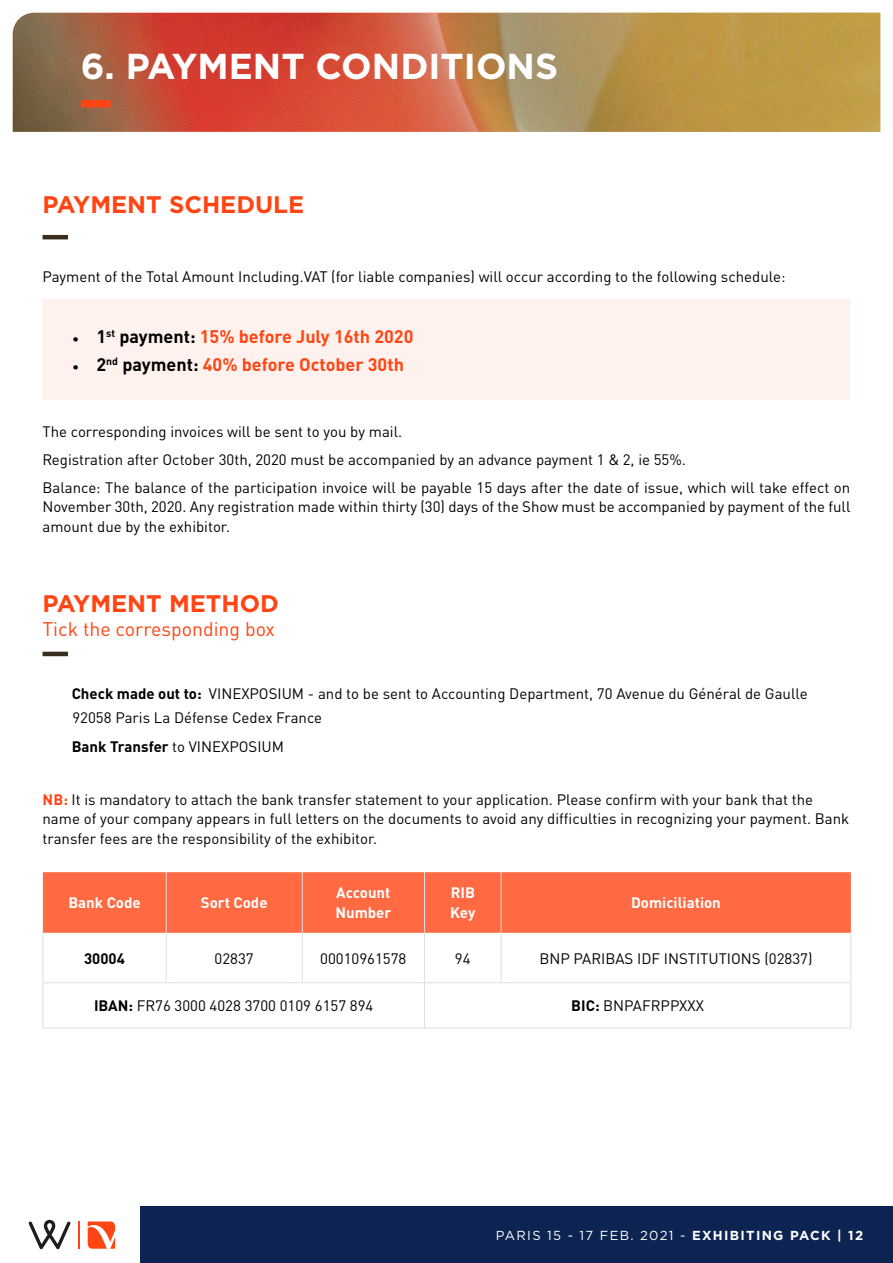
<style>
.page{position:relative;width:893px;height:1263px;background:#fff}
.page>*{position:absolute;margin:0;border:0;box-sizing:border-box;transform-origin:0 0}
.t1{font:700 36px "Gotham";color:#fff}
.t2{font:700 24px "Gotham";color:#ff4513}
.t3{font:19.5px "DINOT";color:#ff4513}
.t4{font:700 18px "DINOT";color:#ff4513}
.t5{font:15px/19.5px "DINOT";color:#000}
.t6{font:700 15px/19.5px "DINOT";color:#fff}
.t7{font:700 15px "DINOT";color:#000}
.t8{font:13.05px "Gotham";letter-spacing:.1em;color:#fff}
.s1{font-weight:400;font-size:13.5px;color:#000}
.s2{color:#000}
.s3{font-weight:700}
.s4{font-weight:700;color:#ff4513}
</style>
<div class="page">
<div style="left:140px;top:1206px;width:753px;height:57px;background:#0d2452"></div>
<svg style="left:29px;top:1220px;width:42px;height:29px"></svg>
<svg style="left:88px;top:1221px;width:27px;height:28px"></svg>
<hr style="left:78px;top:1221px;width:2px;height:28px;background:#ff4513">
<hr style="left:43px;top:652px;width:25px;height:4px;background:#392e1e">
<img style="left:13px;top:13px;width:867px;height:119px">
<div style="left:43px;top:299px;width:807px;height:101px;background:#fff2ee"></div>
<hr style="left:43px;top:235px;width:25px;height:4px;background:#392e1e">
<div style="left:43px;top:872px;width:808px;height:61px;background:#ff6a42"></div>
<hr style="left:166px;top:872px;width:1px;height:61px;background:#dbdee5">
<hr style="left:302px;top:872px;width:1px;height:61px;background:#dbdee5">
<hr style="left:424px;top:872px;width:1px;height:61px;background:#dbdee5">
<hr style="left:501px;top:872px;width:1px;height:61px;background:#dbdee5">
<hr style="left:43px;top:933px;width:1px;height:49px;background:#dbdee5">
<hr style="left:166px;top:933px;width:1px;height:49px;background:#dbdee5">
<hr style="left:302px;top:933px;width:1px;height:49px;background:#dbdee5">
<hr style="left:424px;top:933px;width:1px;height:49px;background:#dbdee5">
<hr style="left:501px;top:933px;width:1px;height:49px;background:#dbdee5">
<hr style="left:850px;top:933px;width:1px;height:49px;background:#dbdee5">
<hr style="left:43px;top:982px;width:123px;height:1px;background:#dbdee5">
<hr style="left:43px;top:983px;width:1px;height:45px;background:#dbdee5">
<hr style="left:166px;top:982px;width:136px;height:1px;background:#dbdee5">
<hr style="left:302px;top:982px;width:123px;height:1px;background:#dbdee5">
<hr style="left:425px;top:982px;width:76px;height:1px;background:#dbdee5">
<hr style="left:424px;top:983px;width:1px;height:45px;background:#dbdee5">
<hr style="left:501px;top:982px;width:350px;height:1px;background:#dbdee5">
<hr style="left:850px;top:983px;width:1px;height:45px;background:#dbdee5">
<hr style="left:43px;top:1028px;width:123px;height:1px;background:#dbdee5">
<hr style="left:166px;top:1028px;width:136px;height:1px;background:#dbdee5">
<hr style="left:302px;top:1028px;width:123px;height:1px;background:#dbdee5">
<hr style="left:425px;top:1028px;width:76px;height:1px;background:#dbdee5">
<hr style="left:501px;top:1028px;width:350px;height:1px;background:#dbdee5">
<div style="left:81px;top:100px;width:30px;height:8px;background:#ff4513"></div>
<h1 class="t1" style="left:81px;top:42px;width:479px">6. PAYMENT CONDITIONS</h1>
<h2 class="t2" style="left:43px;top:188px;width:263px">PAYMENT SCHEDULE</h2>
<p class="t5" style="left:43px;top:266px;width:744px">Payment of the Total Amount Including.VAT (for liable companies) will occur according to the following schedule:</p>
<p class="t4" style="left:72px;top:322px;width:343px"><span class="s1">•</span> <span class="s2">1</span><sup>st</sup> <span class="s2">payment:</span> 15% before July 16th 2020</p>
<p class="t4" style="left:72px;top:351px;width:333px"><span class="s1">•</span> <span class="s2">2</span><sup>nd</sup> <span class="s2">payment:</span> 40% before October 30th</p>
<p class="t5" style="left:43px;top:416px;width:809px;line-height:28px">The corresponding invoices will be sent to you by mail.<br>Registration after October 30th, 2020 must be accompanied by an advance payment 1 &amp; 2, ie 55%.<br>Balance: The balance of the participation invoice will be payable 15 days after the date of issue, which will take effect on</p>
<p class="t5" style="left:43px;top:496px;width:809px">November 30th, 2020. Any registration made within thirty (30) days of the Show must be accompanied by payment of the full amount due by the exhibitor.</p>
<h2 class="t2" style="left:43px;top:588px;width:238px">PAYMENT METHOD</h2>
<h3 class="t3" style="left:43px;top:614px;width:234px">Tick the corresponding box</h3>
<p class="t5" style="left:72px;top:681px;width:738px;line-height:23.7px"><span class="s3">Check made out to:</span> VINEXPOSIUM - and to be sent to Accounting Department, 70 Avenue du Général de Gaulle<br>92058 Paris La Défense Cedex France</p>
<p class="t5" style="left:72px;top:735px;width:214px"><span class="s3">Bank Transfer</span> to VINEXPOSIUM</p>
<p class="t5" style="left:43px;top:788px;width:808px"><span class="s4">NB:</span> It is mandatory to attach the bank transfer statement to your application. Please confirm with your bank that the name of your company appears in full letters on the documents to avoid any difficulties in recognizing your payment. Bank transfer fees are the responsibility of the exhibitor.</p>
<p class="t6" style="left:68px;top:892px;width:74px">Bank Code</p>
<p class="t6" style="left:201px;top:892px;width:68px">Sort Code</p>
<p class="t6" style="left:335px;top:882px;width:57px">Account<br>Number</p>
<p class="t6" style="left:450px;top:882px;width:27px">RIB<br>Key</p>
<p class="t6" style="left:631px;top:892px;width:91px">Domiciliation</p>
<p class="t7" style="left:84px;top:946px;width:42px">30004</p>
<p class="t5" style="left:215px;top:947px;width:41px">02837</p>
<p class="t5" style="left:320px;top:947px;width:88px">00010961578</p>
<p class="t5" style="left:455px;top:947px;width:17px">94</p>
<p class="t5" style="left:539px;top:947px;width:275px">BNP PARIBAS IDF INSTITUTIONS (02837)</p>
<p class="t5" style="left:94px;top:995px;width:281px"><span class="s3">IBAN:</span> FR76 3000 4028 3700 0109 6157 894</p>
<p class="t5" style="left:571px;top:995px;width:134px"><span class="s3">BIC:</span> BNPAFRPPXXX</p>
<p class="t8" style="left:496px;top:1226px;width:369px">PARIS 15 - 17 FEB. 2021 - <span class="s3">EXHIBITING PACK | 12</span></p>
</div>
